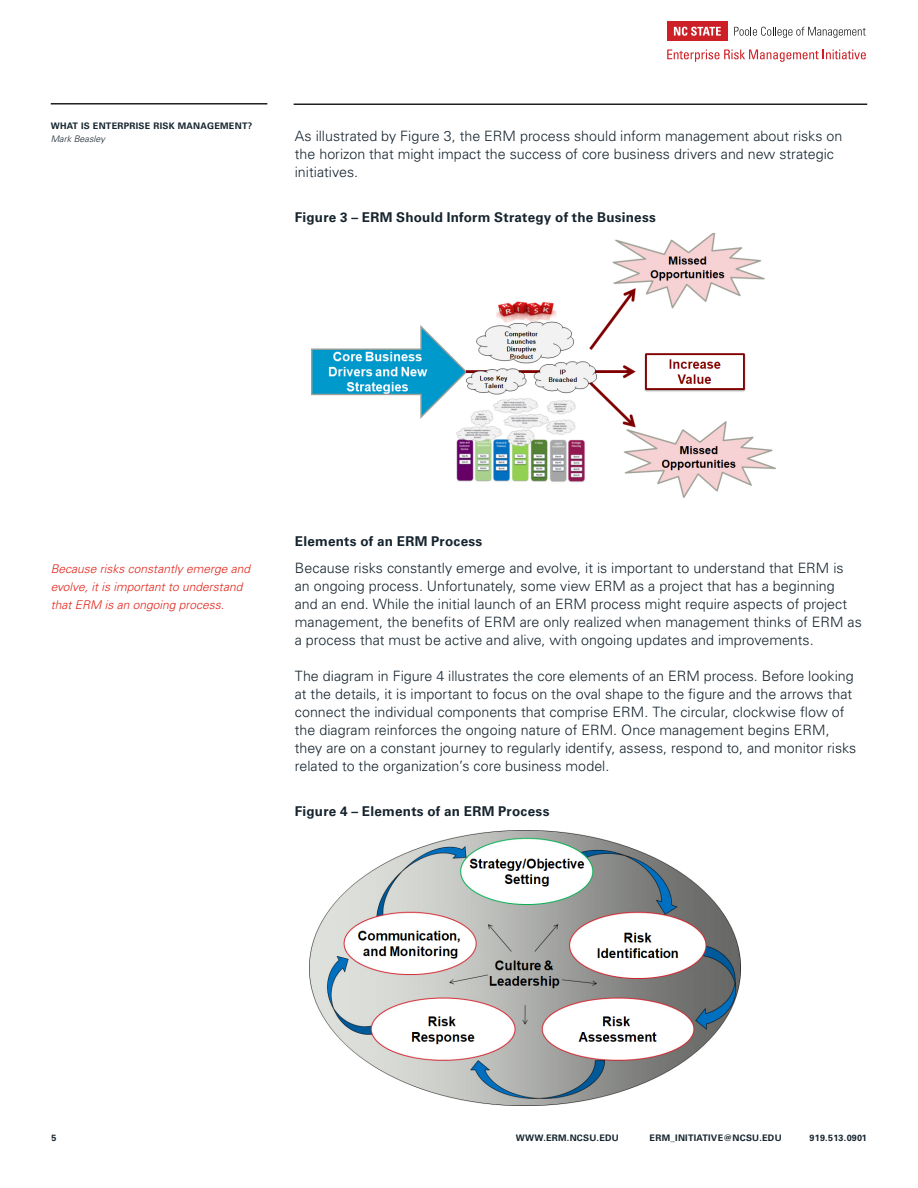
<style>
.page{position:relative;width:918px;height:1188px;background:#fff}
.page>*{position:absolute;margin:0;border:0;box-sizing:border-box;transform-origin:0 0}
.Body_Text{font:300 14.25px/18px "Univers LT Std";color:#16242e}
.Body_Text_bold{font:700 13.5px "Univers LT Std";letter-spacing:.02em;color:#16242e}
.Legend_Text_-_Align{font:italic 300 12px/18px "Univers LT Std";color:#e1251b}
.Byline-_Align_Left{font:700 9px "Univers LT Std";letter-spacing:.03em;color:#16242e}
.Footer_Text{font:italic 300 9px "Univers LT Std";color:#16242e}
</style>
<div class="page">
<div style="left:667px;top:22px;width:61px;height:19px;background:#cd2026"></div>
<svg style="left:674px;top:27px;width:47px;height:9px"></svg>
<svg style="left:734px;top:27px;width:132px;height:11px"></svg>
<svg style="left:667px;top:50px;width:199px;height:12px"></svg>
<hr style="left:294px;top:104px;width:573px;height:1px;background:#231f20">
<hr style="left:51px;top:103px;width:216px;height:2px;background:#231f20">
<img style="left:311px;top:234px;width:464px;height:264px">
<img style="left:310px;top:831px;width:431px;height:274px">
<p class="Byline-_Align_Left" style="left:51px;top:121px;width:203px">WHAT IS ENTERPRISE RISK MANAGEMENT?</p>
<p class="Footer_Text" style="left:51px;top:133px;width:56px">Mark Beasley</p>
<p class="Body_Text" style="left:295px;top:127px;width:549px">As illustrated by Figure 3, the ERM process should inform management about risks on the horizon that might impact the success of core business drivers and new strategic initiatives.</p>
<p class="Body_Text_bold" style="left:295px;top:209px;width:363px">Figure 3 – ERM Should Inform Strategy of the Business</p>
<p class="Legend_Text_-_Align" style="left:51px;top:560px;width:201px">Because risks constantly emerge and evolve, it is important to understand that ERM is an ongoing process.</p>
<p class="Body_Text_bold" style="left:295px;top:533px;width:189px">Elements of an ERM Process</p>
<p class="Body_Text" style="left:295px;top:559px;width:569px">Because risks constantly emerge and evolve, it is important to understand that ERM is an ongoing process. Unfortunately, some view ERM as a project that has a beginning<br>and an end. While the initial launch of an ERM process might require aspects of project management, the benefits of ERM are only realized when management thinks of ERM as a process that must be active and alive, with ongoing updates and improvements.</p>
<p class="Body_Text" style="left:295px;top:667px;width:563px">The diagram in Figure 4 illustrates the core elements of an ERM process. Before looking at the details, it is important to focus on the oval shape to the figure and the arrows that connect the individual components that comprise ERM. The circular, clockwise flow of the diagram reinforces the ongoing nature of ERM. Once management begins ERM, they are on a constant journey to regularly identify, assess, respond to, and monitor risks related to the organization’s core business model.</p>
<p class="Body_Text_bold" style="left:295px;top:803px;width:256px">Figure 4 – Elements of an ERM Process</p>
<p class="Byline-_Align_Left" style="left:51px;top:1132px;width:7px">5</p>
<p class="Byline-_Align_Left" style="left:516px;top:1132px;width:104px">WWW.ERM.NCSU.EDU</p>
<p class="Byline-_Align_Left" style="left:650px;top:1132px;width:134px">ERM_INITIATIVE@NCSU.EDU</p>
<p class="Byline-_Align_Left" style="left:810px;top:1132px;width:59px">919.513.0901</p>
</div>
